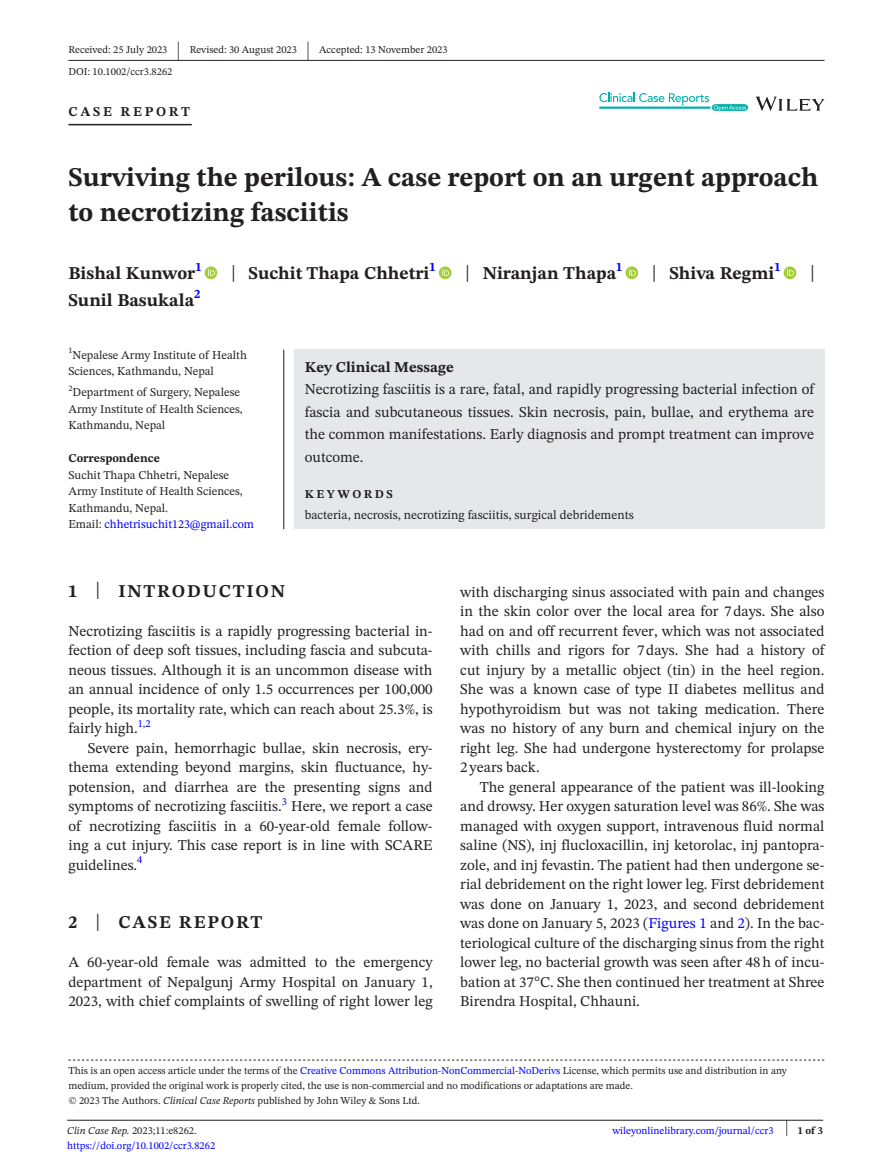
<style>
.page{position:relative;width:893px;height:1174px;background:#fff}
.page>*{position:absolute;margin:0;border:0;box-sizing:border-box;transform-origin:0 0}
.t1{font:700 27px/34.5px "STIX Two Text";color:#231f20}
.t2{font:25.65px "STIX Two Text";color:#231f20;scale:.49 1}
.t3{font:23.4px "STIX Two Text";color:#231f20;scale:.77 1}
.t4{font:700 18px "STIX Two Text";color:#231f20}
.t5{font:700 18px "STIX Two Text";letter-spacing:.1em;color:#231f20}
.t6{font:15px/19.5px "STIX Two Text";color:#231f20;text-align:justify}
.t7{font:700 15px "STIX Two Text";color:#231f20}
.t8{font:700 13.5px "STIX Two Text";letter-spacing:.2em;color:#231f20}
.t9{font:12.75px "STIX Two Text";color:#231f20}
.t10{font:12px/16.5px "STIX Two Text";color:#231f20}
.t11{font:700 12px "STIX Two Text";color:#231f20}
.t12{font:700 12px "STIX Two Text";letter-spacing:.2em;color:#231f20}
.t13{font:10.5px/15px "STIX Two Text";color:#231f20}
.t14{font:10.5px "STIX Two Text";color:#00f}
.t15{font:700 10.5px "STIX Two Text";color:#231f20}
.s1{font-weight:400;font-size:23.4px}
.s2{color:#00f}
.s3{font-weight:400;font-size:23.7px}
.s4{font-style:italic}
.s5{font-weight:400;font-size:22.2px}
</style>
<div class="page">
<hr style="left:67px;top:1119px;width:756px;height:1px;background:#231f20">
<svg style="left:756px;top:97px;width:68px;height:14px"></svg>
<svg style="left:599px;top:93px;width:149px;height:18px"></svg>
<hr style="left:68px;top:60px;width:756px;height:1px;background:#231f20">
<hr style="left:68px;top:124px;width:124px;height:1px;background:#231f20">
<div style="left:205px;top:266px;width:12px;height:13px;background:#a5cd39;border-radius:50%"></div>
<svg style="left:208px;top:269px;width:7px;height:7px"></svg>
<svg style="left:439px;top:266px;width:13px;height:13px"></svg>
<svg style="left:442px;top:269px;width:7px;height:7px"></svg>
<svg style="left:625px;top:266px;width:13px;height:13px"></svg>
<svg style="left:629px;top:269px;width:7px;height:7px"></svg>
<div style="left:784px;top:266px;width:12px;height:13px;background:#a5cd39;border-radius:50%"></div>
<svg style="left:787px;top:269px;width:7px;height:7px"></svg>
<svg style="left:68px;top:1059px;width:756px;height:1px"></svg>
<div style="left:294px;top:350px;width:530px;height:179px;background:#e6e7e9"></div>
<hr style="left:283px;top:350px;width:1px;height:179px;background:#231f20">
<p class="t13" style="left:68px;top:42px;width:101px">Received: 25 July 2023</p>
<h2 class="t2" style="left:177px;top:32px;width:8px">|</h2>
<p class="t13" style="left:190px;top:42px;width:109px">Revised: 30 August 2023</p>
<h2 class="t2" style="left:306px;top:32px;width:8px">|</h2>
<p class="t13" style="left:319px;top:42px;width:130px">Accepted: 13 November 2023</p>
<p class="t13" style="left:68px;top:64px;width:105px">DOI: 10.1002/ccr3.8262</p>
<p class="t8" style="left:68px;top:101px;width:123px">CASE REPORT</p>
<h1 class="t1" style="left:68px;top:161px;width:751px">Surviving the perilous: A case report on an urgent approach to necrotizing fasciitis</h1>
<p class="t4" style="left:68px;top:260px;width:135px">Bishal Kunwor<sup>1</sup></p>
<p class="t4" style="left:231px;top:260px;width:206px"><span class="s1">|</span> Suchit Thapa Chhetri<sup>1</sup></p>
<p class="t4" style="left:465px;top:260px;width:159px"><span class="s1">|</span> Niranjan Thapa<sup>1</sup></p>
<p class="t4" style="left:652px;top:260px;width:130px"><span class="s1">|</span> Shiva Regmi<sup>1</sup></p>
<h3 class="t3" style="left:810px;top:257px;width:8px">|</h3>
<p class="t4" style="left:68px;top:287px;width:133px">Sunil Basukala<sup>2</sup></p>
<p class="t10" style="left:68px;top:346px;width:180px"><sup>1</sup>Nepalese Army Institute of Health<br>Sciences, Kathmandu, Nepal</p>
<p class="t10" style="left:68px;top:384px;width:176px"><sup>2</sup>Department of Surgery, Nepalese<br>Army Institute of Health Sciences,<br>Kathmandu, Nepal</p>
<p class="t11" style="left:68px;top:450px;width:93px">Correspondence</p>
<p class="t10" style="left:68px;top:466px;width:187px">Suchit Thapa Chhetri, Nepalese<br>Army Institute of Health Sciences,<br>Kathmandu, Nepal.<br>Email: <span class="s2">chhetrisuchit123@gmail.com</span></p>
<p class="t7" style="left:305px;top:356px;width:150px">Key Clinical Message</p>
<p class="t6" style="left:305px;top:378px;width:511px;line-height:22.5px">Necrotizing fasciitis is a rare, fatal, and rapidly progressing bacterial infection of fascia and subcutaneous tissues. Skin necrosis, pain, bullae, and erythema are the common manifestations. Early diagnosis and prompt treatment can improve outcome.</p>
<p class="t12" style="left:305px;top:485px;width:90px">KEYWORDS</p>
<p class="t9" style="left:305px;top:505px;width:331px">bacteria, necrosis, necrotizing fasciitis, surgical debridements</p>
<p class="t5" style="left:68px;top:578px;width:218px">1 <span class="s3">|</span> INTRODUCTION</p>
<p class="t6" style="left:68px;top:621px;width:366px">Necrotizing fasciitis is a rapidly progressing bacterial in&shy;fection of deep soft tissues, including fascia and subcuta&shy;neous tissues. Although it is an uncommon disease with an annual incidence of only 1.5 occurrences per 100,000 people, its mortality rate, which can reach about 25.3%, is fairly high.</p>
<p class="t14" style="left:138px;top:715px;width:14px">1,2</p>
<p class="t6" style="left:68px;top:738px;width:366px;text-indent:20px">Severe pain, hemorrhagic bullae, skin necrosis, ery&shy;thema extending beyond margins, skin fluctuance, hy&shy;potension, and diarrhea are the presenting signs and symptoms of necrotizing fasciitis.</p>
<p class="t14" style="left:282px;top:793px;width:7px">3</p>
<p class="t6" style="left:68px;top:796px;width:366px;text-indent:223px">Here, we report a case of necrotizing fasciitis in a 60-year-old female follow&shy;ing a cut injury. This case report is in line with SCARE guidelines.</p>
<p class="t14" style="left:137px;top:852px;width:7px">4</p>
<p class="t5" style="left:68px;top:909px;width:195px">2 <span class="s3">|</span> CASE REPORT</p>
<p class="t6" style="left:68px;top:952px;width:366px">A 60-year-old female was admitted to the emergency department of Nepalgunj Army Hospital on January 1, 2023, with chief complaints of swelling of right lower leg</p>
<p class="t6" style="left:460px;top:582px;width:366px">with discharging sinus associated with pain and changes in the skin color over the local area for 7days. She also had on and off recurrent fever, which was not associated with chills and rigors for 7days. She had a history of cut injury by a metallic object (tin) in the heel region.<br>She was a known case of type II diabetes mellitus and hypothyroidism but was not taking medication. There was no history of any burn and chemical injury on the right leg. She had undergone hysterectomy for prolapse 2 years back.</p>
<p class="t6" style="left:460px;top:777px;width:366px;text-indent:19px">The general appearance of the patient was ill-looking and drowsy. Her oxygen saturation level was 86%. She was managed with oxygen support, intravenous fluid normal saline (NS), inj flucloxacillin, inj ketorolac, inj pantopra&shy;zole, and inj fevastin. The patient had then undergone se&shy;rial debridement on the right lower leg. First debridement was done on January 1, 2023, and second debridement was done on January 5, 2023 (<span class="s2">Figures 1</span> and <span class="s2">2</span>). In the bac&shy;teriological culture of the discharging sinus from the right lower leg, no bacterial growth was seen after 48h of incu&shy;bation at 37°C. She then continued her treatment at Shree Birendra Hospital, Chhauni.</p>
<p class="t13" style="left:68px;top:1063px;width:720px">This is an open access article under the terms of the <span class="s2">Creative Commons Attribution-NonCommercial-NoDerivs</span> License, which permits use and distribution in any medium, provided the original work is properly cited, the use is non-commercial and no modifications or adaptations are made.<br>© 2023 The Authors. <span class="s4">Clinical Case Reports</span> published by John Wiley &amp; Sons Ltd.</p>
<p class="t13" style="left:67px;top:1123px;width:131px"><span class="s4">Clin Case Rep.</span> 2023;11:e8262.</p>
<p class="t15" style="left:785px;top:1123px;width:39px"><span class="s5">|</span> 1 of 3</p>
<p class="t14" style="left:67px;top:1138px;width:150px">https://doi.org/10.1002/ccr3.8262</p>
<p class="t14" style="left:612px;top:1123px;width:163px">wileyonlinelibrary.com/journal/ccr3</p>
</div>
